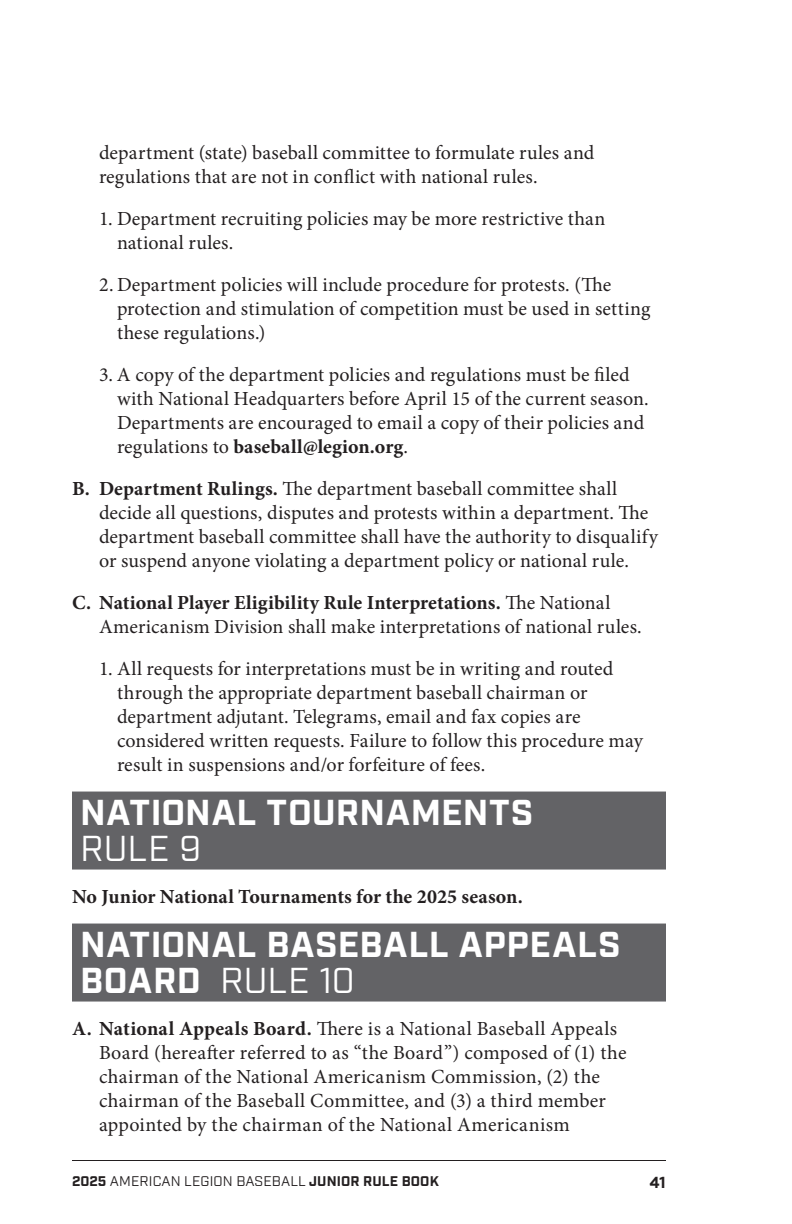
<style>
.page{position:relative;width:792px;height:1224px;background:#fff}
.page>*{position:absolute;margin:0;border:0;box-sizing:border-box;transform-origin:0 0}
.Rule_Header_-_2_line{font:700 36px/36px "Industry";letter-spacing:.02em;color:#fff}
.Rule_-_A{font:20px/24px "Minion Pro";letter-spacing:.01em;color:#231f20}
.Rule_-_1{font:20px/24px "Minion Pro";letter-spacing:.005em;color:#231f20}
.Rule_-_A-2{font:700 20px "Minion Pro";letter-spacing:.005em;color:#231f20}
.t1{font:700 16px "Industry";color:#231f20}
.t2{font:14px "Industry";letter-spacing:.01em;color:#231f20}
.s1{font-weight:700}
.s2{font-weight:400}
</style>
<div class="page">
<hr style="left:72px;top:1160px;width:594px;height:1px;background:#231f20">
<div style="left:72px;top:792px;width:594px;height:78px;background:#636366"></div>
<div style="left:72px;top:924px;width:594px;height:78px;background:#636366"></div>
<p class="Rule_-_A" style="left:99px;top:140px;width:497px">department (state) baseball committee to formulate rules and regulations that are not in conflict with national rules.</p>
<p class="Rule_-_1" style="left:117px;top:206px;width:490px;text-indent:-18px">1. Department recruiting policies may be more restrictive than national rules.</p>
<p class="Rule_-_1" style="left:117px;top:272px;width:535px;text-indent:-18px">2. Department policies will include procedure for protests. (The protection and stimulation of competition must be used in setting these regulations.)</p>
<p class="Rule_-_1" style="left:117px;top:362px;width:531px;text-indent:-18px">3. A copy of the department policies and regulations must be filed with National Headquarters before April 15 of the current season.<br>Departments are encouraged to email a copy of their policies and regulations to <span class="s1">baseball@legion.org</span>.</p>
<p class="Rule_-_A" style="left:99px;top:476px;width:560px;text-indent:-27px"><span class="s1">B. Department Rulings.</span> The department baseball committee shall decide all questions, disputes and protests within a department. The department baseball committee shall have the authority to disqualify or suspend anyone violating a department policy or national rule.</p>
<p class="Rule_-_A" style="left:99px;top:590px;width:542px;text-indent:-27px"><span class="s1">C. National Player Eligibility Rule Interpretations.</span> The National<br>Americanism Division shall make interpretations of national rules.</p>
<p class="Rule_-_1" style="left:117px;top:656px;width:527px;text-indent:-18px">1. All requests for interpretations must be in writing and routed through the appropriate department baseball chairman or department adjutant. Telegrams, email and fax copies are considered written requests. Failure to follow this procedure may result in suspensions and/or forfeiture of fees.</p>
<p class="Rule_Header_-_2_line" style="left:80px;top:796px;width:455px">NATIONAL TOURNAMENTS<br><span class="s2">RULE 9</span></p>
<p class="Rule_-_A-2" style="left:72px;top:882px;width:452px">No Junior National Tournaments for the 2025 season.</p>
<p class="Rule_Header_-_2_line" style="left:80px;top:928px;width:542px">NATIONAL BASEBALL APPEALS<br>BOARD <span class="s2">RULE 10</span></p>
<p class="Rule_-_A" style="left:99px;top:1016px;width:529px;text-indent:-27px"><span class="s1">A. National Appeals Board.</span> There is a National Baseball Appeals Board (hereafter referred to as “the Board”) composed of (1) the chairman of the National Americanism Commission, (2) the chairman of the Baseball Committee, and (3) a third member appointed by the chairman of the National Americanism</p>
<p class="t2" style="left:72px;top:1173px;width:368px"><span class="s1">2025</span> AMERICAN LEGION BASEBALL <span class="s1">JUNIOR RULE BOOK</span></p>
<p class="t1" style="left:649px;top:1173px;width:18px">41</p>
</div>
